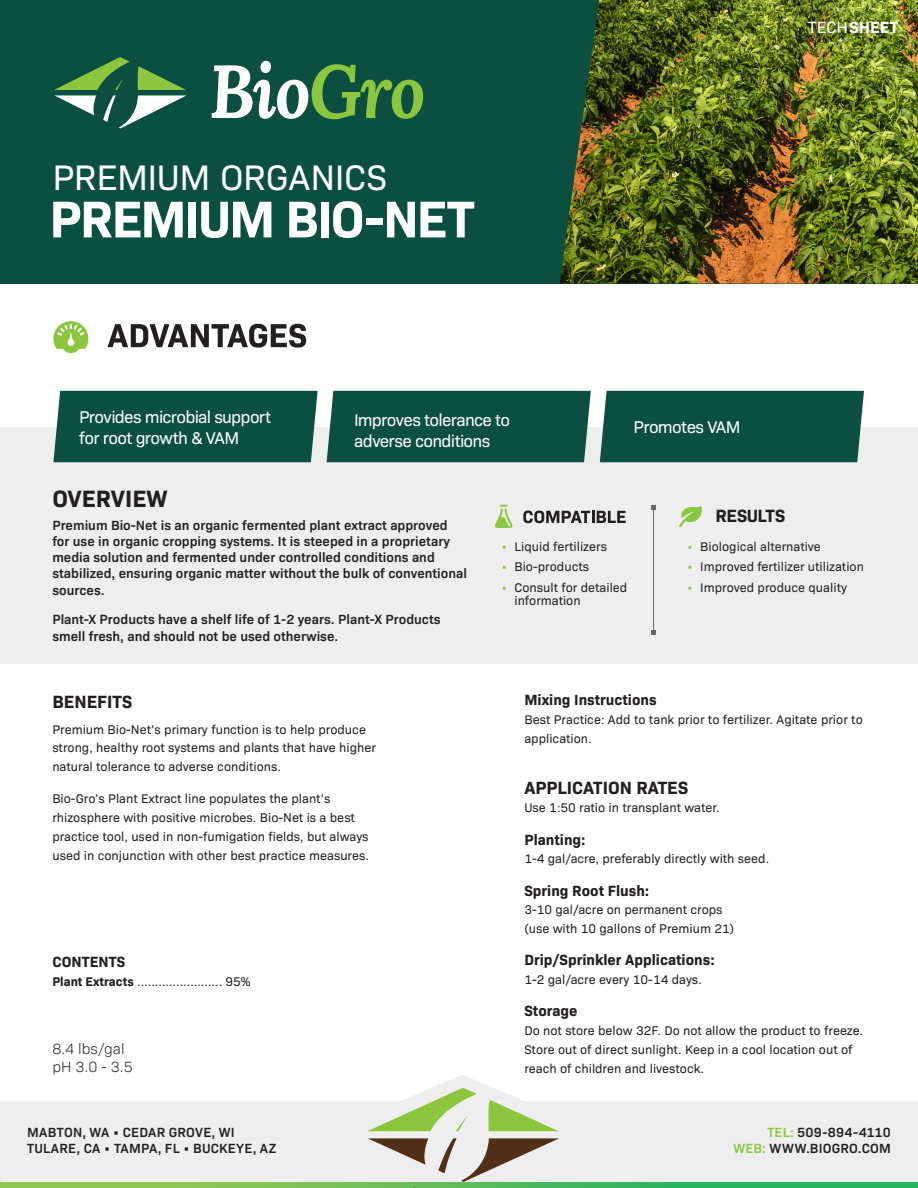
<style>
.page{position:relative;width:918px;height:1188px;background:#fff}
.page>*{position:absolute;margin:0;border:0;box-sizing:border-box;transform-origin:0 0}
.t1{font:700 52.5px "Bio Sans";letter-spacing:-.04em;color:#fff}
.t2{font:36px "Bio Sans";letter-spacing:-.005em;color:#fff}
.t3{font:700 24px "Bio Sans";color:#231f20}
.t4{font:700 18px "Bio Sans";color:#231f20}
.t5{font:700 18px "Bio Sans";letter-spacing:-.02em;color:#231f20}
.t6{font:17.25px/20.7px "Bio Sans";letter-spacing:-.04em;color:#fff}
.t7{font:700 16.5px "Bio Sans";color:#fff}
.t8{font:700 15px "Bio Sans";color:#231f20}
.t9{font:300 15px "Bio Sans";color:#231f20}
.t10{font:600 13.5px/16.2px "Bio Sans";color:#231f20}
.t11{font:600 13.5px "Bio Sans";letter-spacing:.02em;color:#231f20}
.t12{font:12.75px/18.8px "Bio Sans";color:#231f20}
.s1{font-weight:400}
.s2{font-weight:700}
.s3{color:#8bc63e}
</style>
<div class="page">
<div style="left:0;top:0;width:918px;height:283px;background:#0b4f40"></div>
<img style="left:560px;top:0;width:358px;height:283px">
<div style="left:0;top:427px;width:918px;height:236px;background:#eeeeef"></div>
<div style="left:53px;top:391px;width:265px;height:71px;background:#0b4f40"></div>
<div style="left:327px;top:391px;width:264px;height:71px;background:#0b4f40"></div>
<div style="left:600px;top:391px;width:264px;height:71px;background:#0b4f40"></div>
<svg style="left:0;top:1182px;width:918px;height:6px;background:#5bbd59"></svg>
<svg style="left:0;top:1075px;width:918px;height:107px;fill:#eeeeef"></svg>
<svg style="left:53px;top:321px;width:35px;height:32px"></svg>
<svg style="left:107px;top:324px;width:199px;height:24px"></svg>
<svg style="left:495px;top:505px;width:17px;height:23px"></svg>
<svg style="left:523px;top:511px;width:103px;height:12px"></svg>
<svg style="left:679px;top:506px;width:23px;height:21px"></svg>
<hr style="left:653px;top:507px;width:1px;height:126px;background:#67676a">
<svg style="left:651px;top:630px;width:4px;height:5px"></svg>
<svg style="left:651px;top:505px;width:4px;height:5px"></svg>
<svg style="left:54px;top:57px;width:133px;height:71px"></svg>
<svg style="left:212px;top:61px;width:211px;height:58px"></svg>
<svg style="left:367px;top:1088px;width:110px;height:43px;background:#cfe2b5"></svg>
<svg style="left:488px;top:1100px;width:71px;height:31px;background:#bcda96"></svg>
<svg style="left:438px;top:1138px;width:121px;height:44px;background:#c1b6b0"></svg>
<svg style="left:368px;top:1138px;width:60px;height:27px;background:#a5948a"></svg>
<svg style="left:402px;top:1187px;width:22px;height:1px"></svg>
<p class="t2" style="left:52px;top:151px;width:336px">PREMIUM ORGANICS</p>
<p class="t1" style="left:49px;top:179px;width:427px">PREMIUM BIO-NET</p>
<p class="t7" style="left:808px;top:15px;width:92px"><span class="s1">TECH</span>SHEET</p>
<p class="t6" style="left:79px;top:405px;width:193px">Provides microbial support for root growth &amp; VAM</p>
<p class="t6" style="left:354px;top:409px;width:158px">Improves tolerance to adverse conditions</p>
<p class="t6" style="left:634px;top:416px;width:109px">Promotes VAM</p>
<p class="t3" style="left:52px;top:480px;width:117px">OVERVIEW</p>
<p class="t10" style="left:52px;top:516px;width:416px">Premium Bio-Net is an organic fermented plant extract approved for use in organic cropping systems. It is steeped in a proprietary media solution and fermented under controlled conditions and stabilized, ensuring organic matter without the bulk of conventional sources.</p>
<p class="t10" style="left:52px;top:610px;width:390px">Plant-X Products have a shelf life of 1-2 years. Plant-X Products smell fresh, and should not be used otherwise.</p>
<p class="t4" style="left:52px;top:688px;width:81px">BENEFITS</p>
<p class="t12" style="left:52px;top:719px;width:325px">Premium Bio-Net’s primary function is to help produce strong, healthy root systems and plants that have higher natural tolerance to adverse conditions.</p>
<p class="t12" style="left:52px;top:789px;width:318px">Bio-Gro’s Plant Extract line populates the plant’s rhizosphere with positive microbes. Bio-Net is a best practice tool, used in non-fumigation fields, but always used in conjunction with other best practice measures.</p>
<p class="t8" style="left:52px;top:950px;width:74px">CONTENTS</p>
<p class="t12" style="left:52px;top:971px;width:200px"><span class="s2">Plant Extracts</span> ........................ 95%</p>
<p class="t9" style="left:52px;top:1038px;width:74px">8.4 lbs/gal</p>
<p class="t9" style="left:52px;top:1056px;width:82px">pH 3.0 - 3.5</p>
<p class="t10" style="left:27px;top:1123px;width:209px">MABTON, WA • CEDAR GROVE, WI</p>
<p class="t11" style="left:27px;top:1138px;width:251px">TULARE, CA • TAMPA, FL • BUCKEYE, AZ</p>
<p class="t12" style="left:501px;top:536px;width:108px"><span class="s3">•</span> Liquid fertilizers</p>
<p class="t12" style="left:501px;top:557px;width:90px"><span class="s3">•</span> Bio-products</p>
<p class="t12" style="left:514px;top:579px;width:114px;line-height:13.5px;text-indent:-14px"><span class="s3">•</span> Consult for detailed information</p>
<p class="t5" style="left:716px;top:502px;width:71px">RESULTS</p>
<p class="t12" style="left:687px;top:536px;width:136px"><span class="s3">•</span> Biological alternative</p>
<p class="t12" style="left:687px;top:557px;width:179px"><span class="s3">•</span> Improved fertilizer utilization</p>
<p class="t12" style="left:687px;top:577px;width:162px"><span class="s3">•</span> Improved produce quality</p>
<p class="t8" style="left:524px;top:688px;width:134px">Mixing Instructions</p>
<p class="t12" style="left:524px;top:709px;width:340px">Best Practice: Add to tank prior to fertilizer. Agitate prior to application.</p>
<p class="t4" style="left:524px;top:774px;width:165px">APPLICATION RATES</p>
<p class="t12" style="left:524px;top:798px;width:197px">Use 1:50 ratio in transplant water.</p>
<p class="t8" style="left:524px;top:828px;width:63px">Planting:</p>
<p class="t12" style="left:524px;top:849px;width:246px">1-4 gal/acre, preferably directly with seed.</p>
<p class="t8" style="left:524px;top:879px;width:126px">Spring Root Flush:</p>
<p class="t12" style="left:524px;top:900px;width:211px">3-10 gal/acre on permanent crops (use with 10 gallons of Premium 21)</p>
<p class="t8" style="left:524px;top:949px;width:192px">Drip/Sprinkler Applications:</p>
<p class="t12" style="left:524px;top:969px;width:179px">1-2 gal/acre every 10-14 days.</p>
<p class="t8" style="left:524px;top:1000px;width:55px">Storage</p>
<p class="t12" style="left:524px;top:1020px;width:340px">Do not store below 32F. Do not allow the product to freeze.<br>Store out of direct sunlight. Keep in a cool location out of reach of children and livestock.</p>
<p class="t10" style="left:767px;top:1123px;width:125px"><span class="s3">TEL:</span> 509-894-4110</p>
<p class="t10" style="left:733px;top:1139px;width:159px"><span class="s3">WEB:</span> WWW.BIOGRO.COM</p>
</div>
